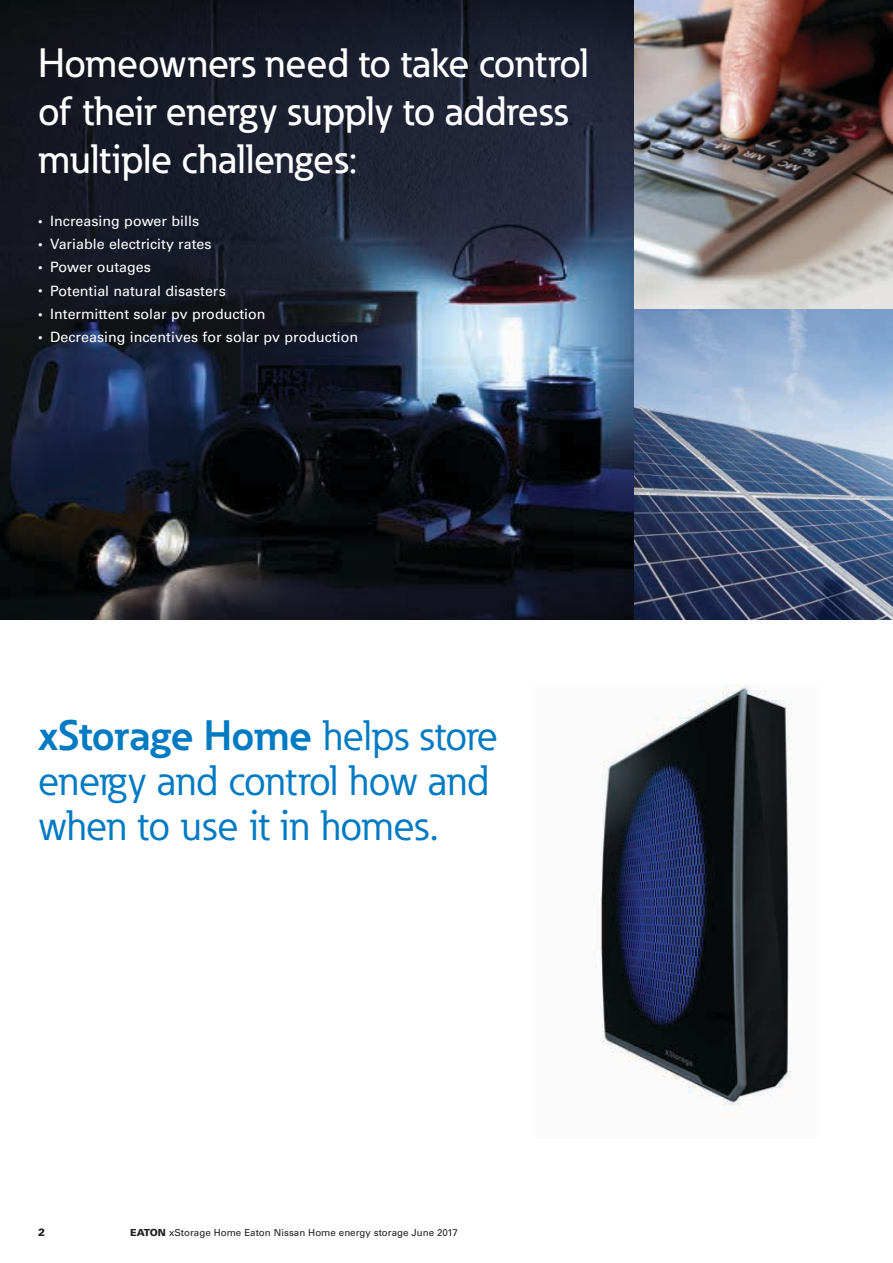
<style>
.page{position:relative;width:893px;height:1263px;background:#fff}
.page>*{position:absolute;margin:0;border:0;box-sizing:border-box;transform-origin:0 0}
.t1{font:42px/45px "Eaton";color:#007ac3}
.t2{font:500 40.5px/48px "Eaton";color:#fff}
.t3{font:14.25px "Univers LT Std";color:#fff}
.t4{font:900 10.5px "Univers LT Std";color:#231f20}
.t5{font:9.75px "Univers LT Std";color:#231f20}
.s1{font-weight:300;font-size:9px}
.s2{font-weight:700}
.s3{font-weight:900}
</style>
<div class="page">
<img style="left:0;top:0;width:893px;height:620px">
<img style="left:600px;top:684px;width:192px;height:430px">
<h2 class="t2" style="left:38px;top:39px;width:552px">Homeowners need to take control of their energy supply to address multiple challenges:</h2>
<p class="t3" style="left:38px;top:212px;width:162px"><span class="s1">•</span> Increasing power bills</p>
<p class="t3" style="left:38px;top:236px;width:175px"><span class="s1">•</span> Variable electricity rates</p>
<p class="t3" style="left:38px;top:259px;width:114px"><span class="s1">•</span> Power outages</p>
<p class="t3" style="left:38px;top:282px;width:189px"><span class="s1">•</span> Potential natural disasters</p>
<p class="t3" style="left:38px;top:305px;width:229px"><span class="s1">•</span> Intermittent solar pv production</p>
<p class="t3" style="left:38px;top:329px;width:321px"><span class="s1">•</span> Decreasing incentives for solar pv production</p>
<h1 class="t1" style="left:38px;top:714px;width:461px"><span class="s2">xStorage Home</span> helps store energy and control how and when to use it in homes.</h1>
<p class="t4" style="left:38px;top:1225px;width:9px">2</p>
<p class="t5" style="left:130px;top:1227px;width:329px"><span class="s3">EATON</span> xStorage Home Eaton Nissan Home energy storage June 2017</p>
</div>
